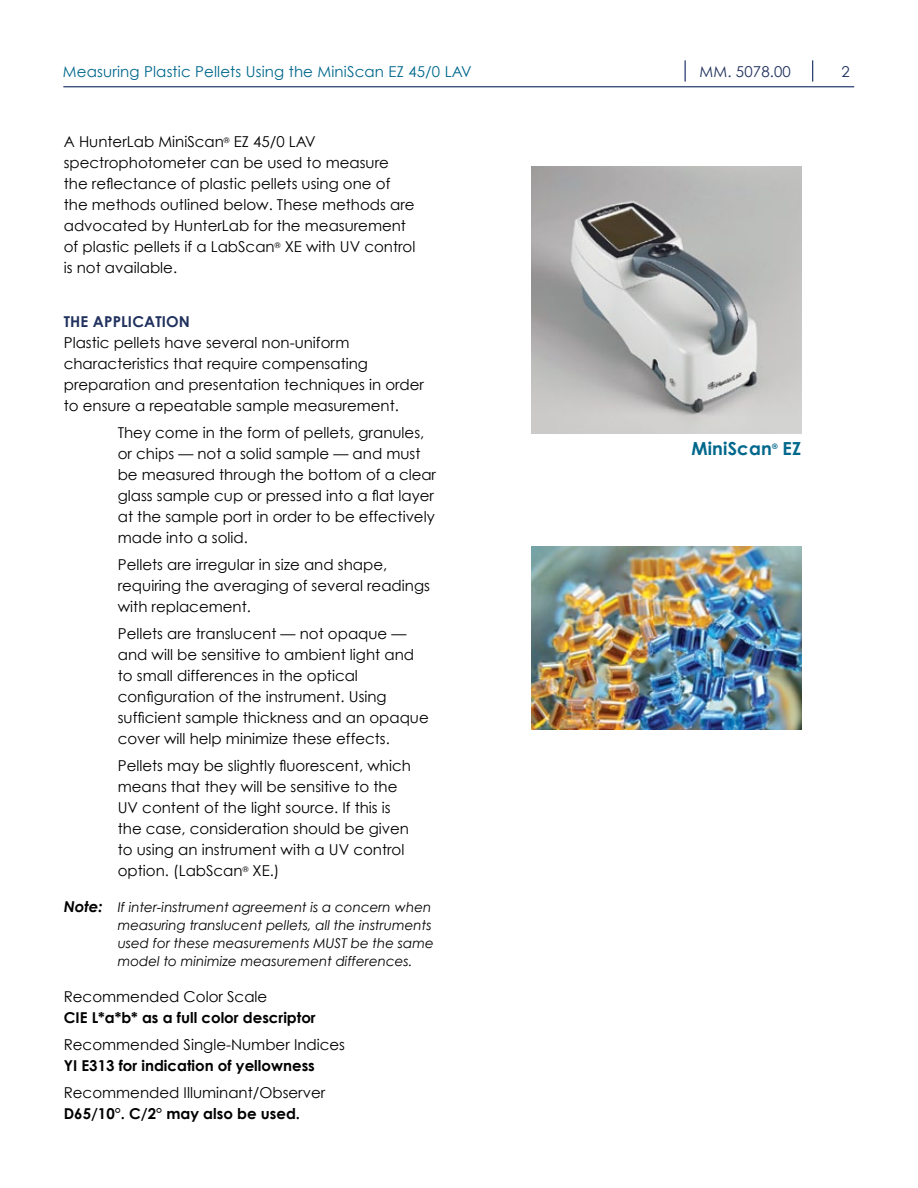
<style>
.page{position:relative;width:918px;height:1188px;background:#fff}
.page>*{position:absolute;margin:0;border:0;box-sizing:border-box;transform-origin:0 0}
.t1{font:700 18px "Century Gothic";color:#00688c}
.t2{font:15px/21px "Century Gothic";color:#000}
.t3{font:700 15px "Century Gothic";color:#000}
.t4{font:15px "Century Gothic";letter-spacing:.01em;color:#00688c}
.t5{font:700 15px "Century Gothic";letter-spacing:.01em;color:#20315e}
.t6{font:15px "Century Gothic";letter-spacing:.01em;color:#20315e}
.t7{font:italic 13.5px/18px "Century Gothic";color:#000}
.t8{font:700 7.5px "Century Gothic";color:#00688c}
.s1{font-weight:700;font-size:15px}
</style>
<div class="page">
<hr style="left:63px;top:86px;width:791px;height:1px;background:#0f285f">
<svg style="left:812px;top:60px;width:1px;height:22px"></svg>
<svg style="left:685px;top:60px;width:1px;height:22px"></svg>
<img style="left:531px;top:167px;width:270px;height:267px">
<img style="left:531px;top:547px;width:270px;height:182px">
<p class="t4" style="left:63px;top:62px;width:410px">Measuring Plastic Pellets Using the MiniScan EZ 45/0 LAV</p>
<p class="t6" style="left:700px;top:62px;width:93px">MM. 5078.00</p>
<p class="t6" style="left:842px;top:62px;width:10px">2</p>
<p class="t2" style="left:64px;top:131px;width:353px">A HunterLab MiniScan<sup>®</sup> EZ 45/0 LAV spectrophotometer can be used to measure the reflectance of plastic pellets using one of the methods outlined below. These methods are advocated by HunterLab for the measurement of plastic pellets if a LabScan<sup>®</sup> XE with UV control is not available.</p>
<p class="t5" style="left:64px;top:312px;width:128px">The Application</p>
<p class="t2" style="left:64px;top:332px;width:362px">Plastic pellets have several non-uniform characteristics that require compensating preparation and presentation techniques in order to ensure a repeatable sample measurement.</p>
<p class="t2" style="left:118px;top:422px;width:320px">They come in the form of pellets, granules, or chips — not a solid sample — and must be measured through the bottom of a clear glass sample cup or pressed into a flat layer at the sample port in order to be effectively made into a solid.</p>
<p class="t2" style="left:118px;top:554px;width:314px">Pellets are irregular in size and shape, requiring the averaging of several readings with replacement.</p>
<p class="t2" style="left:118px;top:623px;width:313px">Pellets are translucent — not opaque — and will be sensitive to ambient light and to small differences in the optical configuration of the instrument. Using sufficient sample thickness and an opaque cover will help minimize these effects.</p>
<p class="t2" style="left:118px;top:755px;width:295px">Pellets may be slightly fluorescent, which means that they will be sensitive to the UV content of the light source. If this is the case, consideration should be given to using an instrument with a UV control option. (LabScan<sup>®</sup> XE.)</p>
<p class="t7" style="left:118px;top:898px;width:318px;text-indent:-54px"><span class="s1">Note:</span> If inter-instrument agreement is a concern when measuring translucent pellets, all the instruments used for these measurements MUST be the same model to minimize measurement differences.</p>
<p class="t2" style="left:64px;top:986px;width:205px">Recommended Color Scale</p>
<p class="t3" style="left:64px;top:1008px;width:9px">CIE</p>
<p class="t3" style="left:92px;top:1008px;width:226px">L*a*b* as a full color descriptor</p>
<p class="t2" style="left:64px;top:1034px;width:283px">Recommended Single-Number Indices</p>
<p class="t3" style="left:64px;top:1056px;width:253px">YI E313 for indication of yellowness</p>
<p class="t2" style="left:64px;top:1082px;width:263px">Recommended Illuminant/Observer</p>
<p class="t3" style="left:64px;top:1104px;width:238px">D65/10°. C/2° may also be used.</p>
<p class="t1" style="left:691px;top:437px;width:82px">MiniScan</p>
<p class="t8" style="left:772px;top:441px;width:7px">®</p>
<p class="t1" style="left:783px;top:437px;width:20px">EZ</p>
</div>
